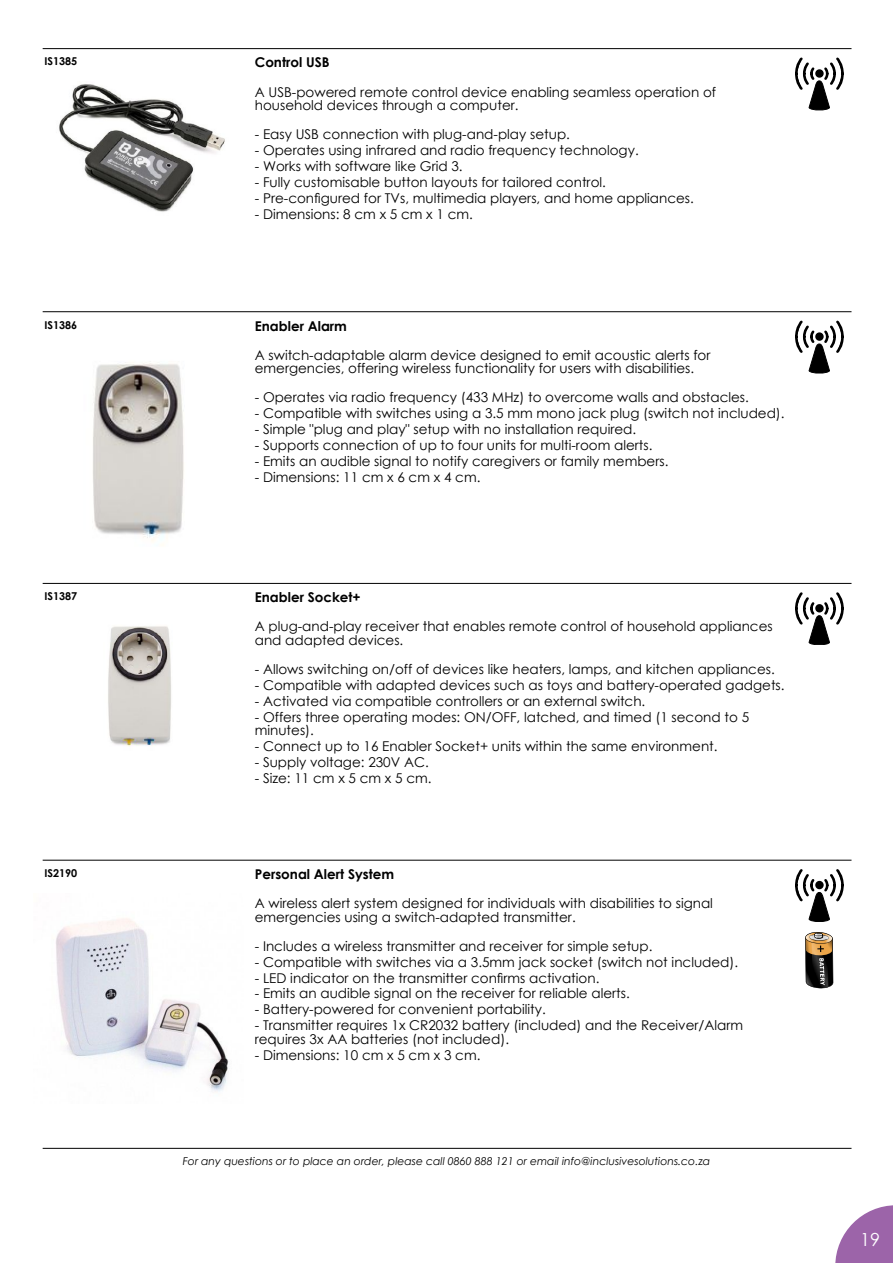
<style>
.page{position:relative;width:893px;height:1263px;background:#fff}
.page>*{position:absolute;margin:0;border:0;box-sizing:border-box;transform-origin:0 0}
.t1{font:18px "Century Gothic";color:#fff}
.t2{font:13.5px "Century Gothic";color:#000}
.t3{font:700 13.5px "Century Gothic";color:#000}
.t4{font:italic 10.8px "Century Gothic";color:#000}
.t5{font:700 10.8px "Century Gothic";color:#000}
</style>
<div class="page">
<hr style="left:43px;top:48px;width:808px;height:1px;background:#000">
<img style="left:59px;top:84px;width:166px;height:128px">
<hr style="left:43px;top:311px;width:808px;height:1px;background:#000">
<img style="left:93px;top:361px;width:91px;height:181px">
<hr style="left:43px;top:583px;width:808px;height:1px;background:#000">
<img style="left:108px;top:626px;width:63px;height:121px">
<hr style="left:43px;top:860px;width:808px;height:1px;background:#000">
<img style="left:56px;top:918px;width:173px;height:174px">
<hr style="left:43px;top:1148px;width:808px;height:1px;background:#000">
<svg style="left:835px;top:1205px;width:58px;height:58px"></svg>
<svg style="left:795px;top:57px;width:49px;height:53px"></svg>
<svg style="left:795px;top:321px;width:49px;height:52px"></svg>
<svg style="left:795px;top:592px;width:49px;height:53px"></svg>
<svg style="left:795px;top:869px;width:49px;height:52px"></svg>
<svg style="left:805px;top:932px;width:28px;height:56px"></svg>
<p class="t5" style="left:44px;top:57px;width:34px">IS1385</p>
<p class="t3" style="left:255px;top:57px;width:76px">Control USB</p>
<p class="t2" style="left:255px;top:86px;width:463px">A USB-powered remote control device enabling seamless operation of</p>
<p class="t2" style="left:255px;top:100px;width:265px">household devices through a computer.</p>
<p class="t2" style="left:255px;top:129px;width:317px">- Easy USB connection with plug-and-play setup.</p>
<p class="t2" style="left:255px;top:145px;width:385px">- Operates using infrared and radio frequency technology.</p>
<p class="t2" style="left:255px;top:161px;width:209px">- Works with software like Grid 3.</p>
<p class="t2" style="left:255px;top:177px;width:353px">- Fully customisable button layouts for tailored control.</p>
<p class="t2" style="left:255px;top:193px;width:441px">- Pre-configured for TVs, multimedia players, and home appliances.</p>
<p class="t2" style="left:255px;top:209px;width:220px">- Dimensions: 8 cm x 5 cm x 1 cm.</p>
<p class="t5" style="left:44px;top:320px;width:34px">IS1386</p>
<p class="t3" style="left:255px;top:320px;width:94px">Enabler Alarm</p>
<p class="t2" style="left:255px;top:349px;width:457px">A switch-adaptable alarm device designed to emit acoustic alerts for</p>
<p class="t2" style="left:255px;top:363px;width:441px">emergencies, offering wireless functionality for users with disabilities.</p>
<p class="t2" style="left:255px;top:392px;width:496px">- Operates via radio frequency (433 MHz) to overcome walls and obstacles.</p>
<p class="t2" style="left:255px;top:408px;width:531px">- Compatible with switches using a 3.5 mm mono jack plug (switch not included).</p>
<p class="t2" style="left:255px;top:424px;width:383px">- Simple "plug and play" setup with no installation required.</p>
<p class="t2" style="left:255px;top:440px;width:399px">- Supports connection of up to four units for multi-room alerts.</p>
<p class="t2" style="left:255px;top:456px;width:415px">- Emits an audible signal to notify caregivers or family members.</p>
<p class="t2" style="left:255px;top:472px;width:227px">- Dimensions: 11 cm x 6 cm x 4 cm.</p>
<p class="t5" style="left:44px;top:592px;width:34px">IS1387</p>
<p class="t3" style="left:255px;top:592px;width:107px">Enabler Socket+</p>
<p class="t2" style="left:255px;top:621px;width:519px">A plug-and-play receiver that enables remote control of household appliances</p>
<p class="t2" style="left:255px;top:635px;width:150px">and adapted devices.</p>
<p class="t2" style="left:255px;top:664px;width:521px">- Allows switching on/off of devices like heaters, lamps, and kitchen appliances.</p>
<p class="t2" style="left:255px;top:680px;width:531px">- Compatible with adapted devices such as toys and battery-operated gadgets.</p>
<p class="t2" style="left:255px;top:696px;width:392px">- Activated via compatible controllers or an external switch.</p>
<p class="t2" style="left:255px;top:711px;width:496px">- Offers three operating modes: ON/OFF, latched, and timed (1 second to 5</p>
<p class="t2" style="left:255px;top:725px;width:61px">minutes).</p>
<p class="t2" style="left:255px;top:741px;width:464px">- Connect up to 16 Enabler Socket+ units within the same environment.</p>
<p class="t2" style="left:255px;top:757px;width:175px">- Supply voltage: 230V AC.</p>
<p class="t2" style="left:255px;top:773px;width:178px">- Size: 11 cm x 5 cm x 5 cm.</p>
<p class="t5" style="left:44px;top:869px;width:34px">IS2190</p>
<p class="t3" style="left:255px;top:869px;width:141px">Personal Alert System</p>
<p class="t2" style="left:255px;top:898px;width:460px">A wireless alert system designed for individuals with disabilities to signal</p>
<p class="t2" style="left:255px;top:911px;width:322px">emergencies using a switch-adapted transmitter.</p>
<p class="t2" style="left:255px;top:940px;width:399px">- Includes a wireless transmitter and receiver for simple setup.</p>
<p class="t2" style="left:255px;top:956px;width:485px">- Compatible with switches via a 3.5mm jack socket (switch not included).</p>
<p class="t2" style="left:255px;top:972px;width:346px">- LED indicator on the transmitter confirms activation.</p>
<p class="t2" style="left:255px;top:988px;width:377px">- Emits an audible signal on the receiver for reliable alerts.</p>
<p class="t2" style="left:255px;top:1004px;width:293px">- Battery-powered for convenient portability.</p>
<p class="t2" style="left:255px;top:1020px;width:490px">- Transmitter requires 1x CR2032 battery (included) and the Receiver/Alarm</p>
<p class="t2" style="left:255px;top:1033px;width:256px">requires 3x AA batteries (not included).</p>
<p class="t2" style="left:255px;top:1049px;width:227px">- Dimensions: 10 cm x 5 cm x 3 cm.</p>
<p class="t4" style="left:183px;top:1157px;width:529px">For any questions or to place an order, please call 0860 888 121 or email info@inclusivesolutions.co.za</p>
<h1 class="t1" style="left:860px;top:1227px;width:21px">19</h1>
</div>
